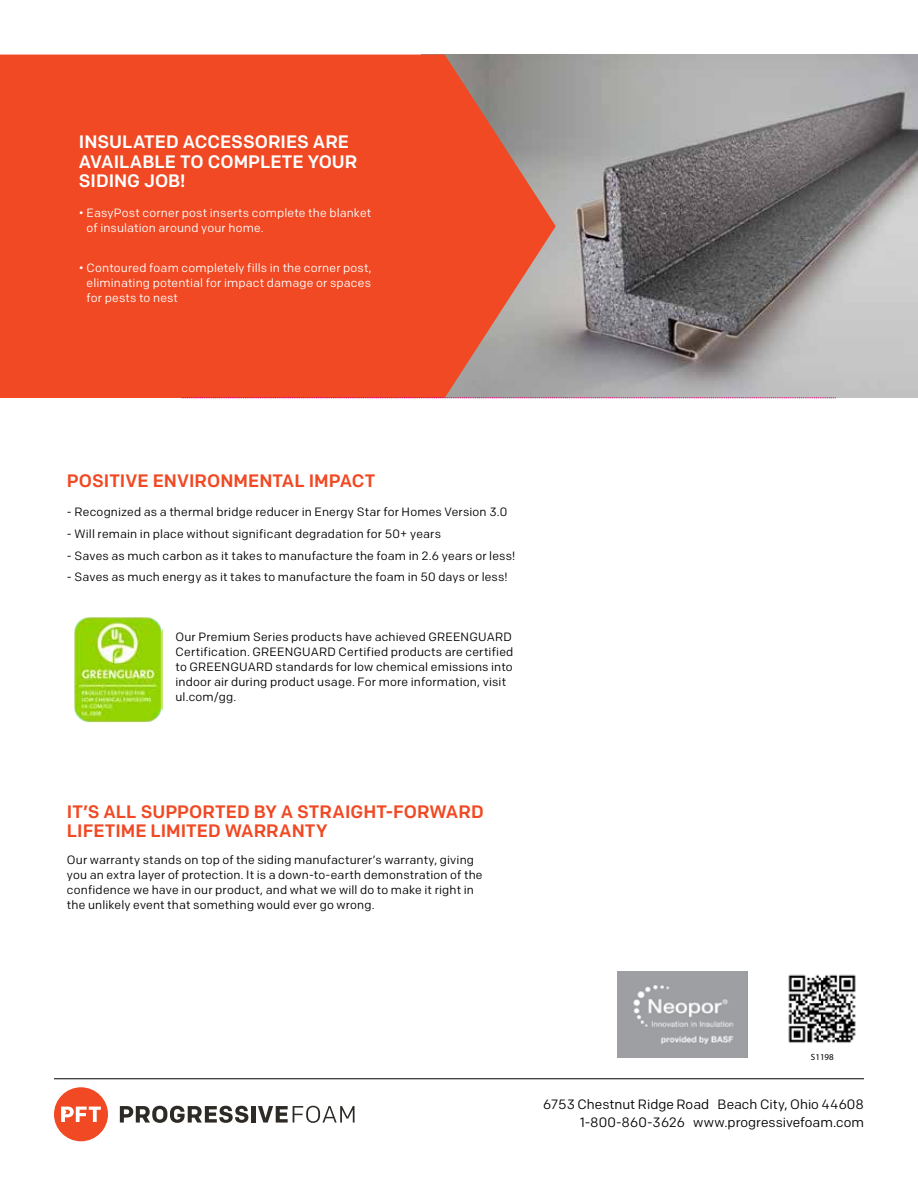
<style>
.page{position:relative;width:918px;height:1188px;background:#fff}
.page>*{position:absolute;margin:0;border:0;box-sizing:border-box;transform-origin:0 0}
.t1{font:500 18px/19.5px "Colfax";color:#f04923}
.t2{font:500 18px/19.5px "Colfax";color:#fff}
.t3{font:13.5px/18px "Colfax";color:#000;text-align:right}
.t4{font:12px/15px "Colfax";letter-spacing:.015em;color:#000}
.t5{font:12px/15px "Colfax";letter-spacing:.015em;color:#fff}
.t6{font:9px "Myriad Pro";color:#000}
</style>
<div class="page">
<img style="left:788px;top:974px;width:68px;height:69px">
<hr style="left:54px;top:1078px;width:810px;height:1px;background:#000">
<img style="left:488px;top:54px;width:430px;height:344px">
<svg style="left:0;top:55px;width:556px;height:343px;fill:#f04923"></svg>
<svg style="left:181px;top:398px;width:655px;height:1px"></svg>
<div style="left:54px;top:1087px;width:54px;height:54px;background:#f04923;border-radius:50%"></div>
<svg style="left:61px;top:1107px;width:40px;height:15px"></svg>
<svg style="left:120px;top:1106px;width:128px;height:17px"></svg>
<hr style="left:251px;top:1106px;width:4px;height:17px;background:#2e2a25">
<svg style="left:258px;top:1106px;width:97px;height:17px"></svg>
<img style="left:74px;top:617px;width:88px;height:105px">
<img style="left:618px;top:971px;width:129px;height:87px">
<h1 class="t2" style="left:79px;top:132px;width:280px">INSULATED ACCESSORIES ARE<br>AVAILABLE TO COMPLETE YOUR<br>SIDING JOB!</h1>
<p class="t5" style="left:87px;top:205px;width:286px;text-indent:-8px">• EasyPost corner post inserts complete the blanket of insulation around your home.</p>
<p class="t5" style="left:87px;top:261px;width:287px;text-align:justify;text-indent:-8px">• Contoured foam completely fills in the corner post, eliminating potential for impact damage or spaces for pests to nest</p>
<h1 class="t1" style="left:67px;top:471px;width:310px">POSITIVE ENVIRONMENTAL IMPACT</h1>
<p class="t4" style="left:67px;top:504px;width:442px">- Recognized as a thermal bridge reducer in Energy Star for Homes Version 3.0</p>
<p class="t4" style="left:67px;top:526px;width:376px">- Will remain in place without significant degradation for 50+ years</p>
<p class="t4" style="left:67px;top:548px;width:450px">- Saves as much carbon as it takes to manufacture the foam in 2.6 years or less!</p>
<p class="t4" style="left:67px;top:570px;width:442px">- Saves as much energy as it takes to manufacture the foam in 50 days or less!</p>
<p class="t4" style="left:176px;top:629px;width:339px">Our Premium Series products have achieved GREENGUARD Certification. GREENGUARD Certified products are certified to GREENGUARD standards for low chemical emissions into indoor air during product usage. For more information, visit ul.com/gg.</p>
<h1 class="t1" style="left:67px;top:801px;width:418px">IT’S ALL SUPPORTED BY A STRAIGHT-FORWARD<br>LIFETIME LIMITED WARRANTY</h1>
<p class="t4" style="left:67px;top:852px;width:417px">Our warranty stands on top of the siding manufacturer’s warranty, giving you an extra layer of protection. It is a down-to-earth demonstration of the confidence we have in our product, and what we will do to make it right in the unlikely event that something would ever go wrong.</p>
<p class="t6" style="left:811px;top:1052px;width:24px">S1198</p>
<p class="t3" style="left:543px;top:1095px;width:322px">6753 Chestnut Ridge Road Beach City, Ohio 44608<br>1-800-860-3626 www.progressivefoam.com</p>
</div>
